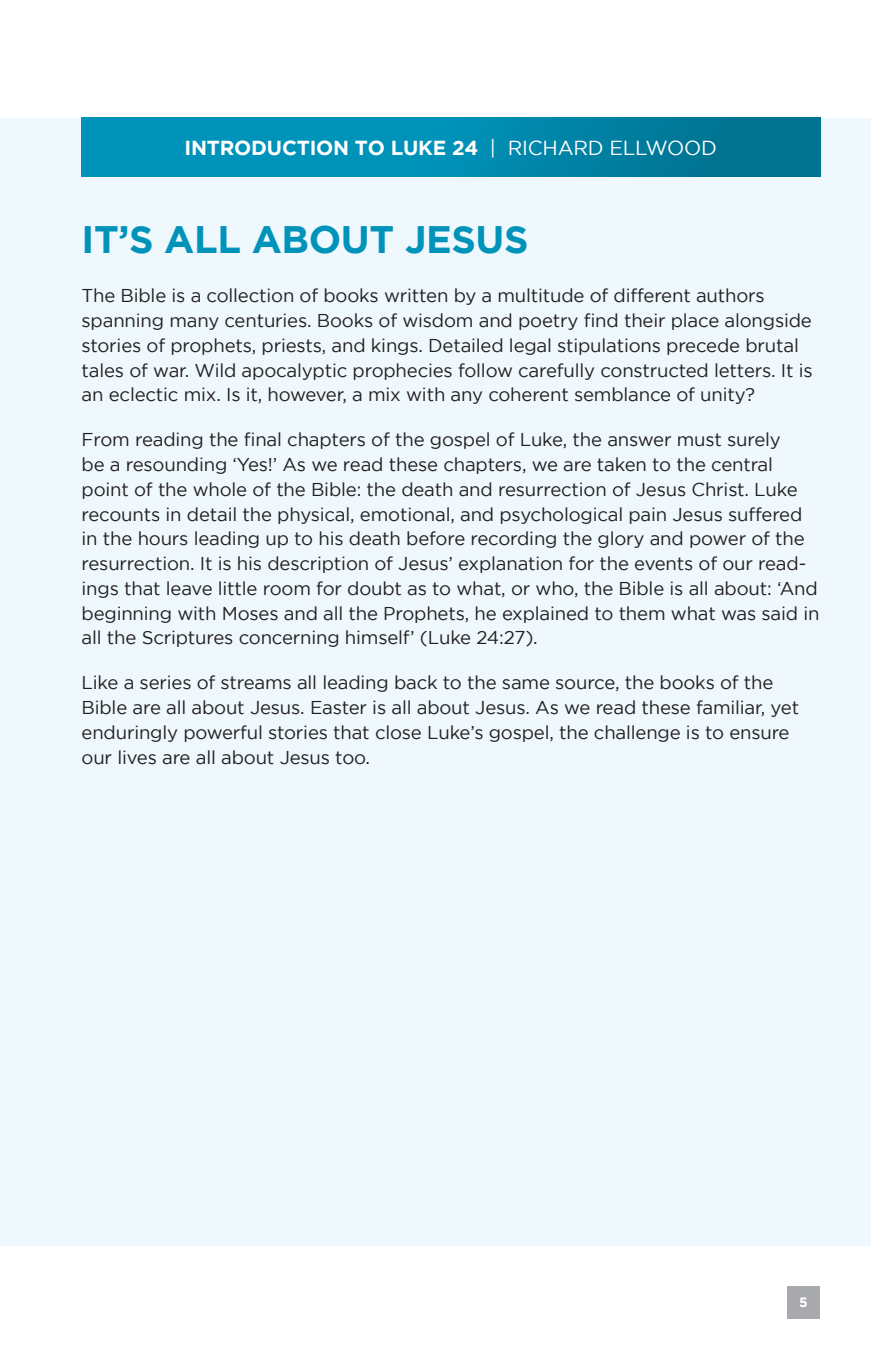
<style>
.page{position:relative;width:871px;height:1357px;background:#fff}
.page>*{position:absolute;margin:0;border:0;box-sizing:border-box;transform-origin:0 0}
.t1{font:700 38.25px "Gotham";letter-spacing:-.01em;color:#0093ba}
.date{font:700 20.25px "Gotham";letter-spacing:-.01em;color:#fff}
.Body_2{font:18.45px/24.8px "Gotham";letter-spacing:-.01em;color:#231f20}
.t2{font:700 13.5px "Gotham";color:#fff}
.s1{font-weight:400}
</style>
<div class="page">
<div style="left:787px;top:1286px;width:33px;height:32px;background:#a8a9ad"></div>
<div style="left:0;top:118px;width:871px;height:1127px;background:#eef8fd"></div>
<div style="left:82px;top:118px;width:738px;height:58px;background:linear-gradient(to right,#009cc6,#007493)"></div>
<p class="date" style="left:184px;top:136px;width:534px">INTRODUCTION TO LUKE 24 <span class="s1">| RICHARD ELLWOOD</span></p>
<p class="t1" style="left:82px;top:217px;width:448px">IT’S ALL ABOUT JESUS</p>
<p class="Body_2" style="left:82px;top:283px;width:733px">The Bible is a collection of books written by a multitude of different authors spanning many centuries. Books of wisdom and poetry find their place alongside stories of prophets, priests, and kings. Detailed legal stipulations precede brutal tales of war. Wild apocalyptic prophecies follow carefully constructed letters. It is an eclectic mix. Is it, however, a mix with any coherent semblance of unity?</p>
<p class="Body_2" style="left:82px;top:427px;width:739px">From reading the final chapters of the gospel of Luke, the answer must surely<br>be a resounding ‘Yes!’ As we read these chapters, we are taken to the central point of the whole of the Bible: the death and resurrection of Jesus Christ. Luke recounts in detail the physical, emotional, and psychological pain Jesus suffered in the hours leading up to his death before recording the glory and power of the resurrection. It is his description of Jesus’ explanation for the events of our read&shy;ings that leave little room for doubt as to what, or who, the Bible is all about: ‘And beginning with Moses and all the Prophets, he explained to them what was said in all the Scriptures concerning himself’ (Luke 24:27).</p>
<p class="Body_2" style="left:82px;top:670px;width:719px">Like a series of streams all leading back to the same source, the books of the Bible are all about Jesus. Easter is all about Jesus. As we read these familiar, yet enduringly powerful stories that close Luke’s gospel, the challenge is to ensure our lives are all about Jesus too.</p>
<p class="t2" style="left:799px;top:1294px;width:10px">5</p>
</div>
